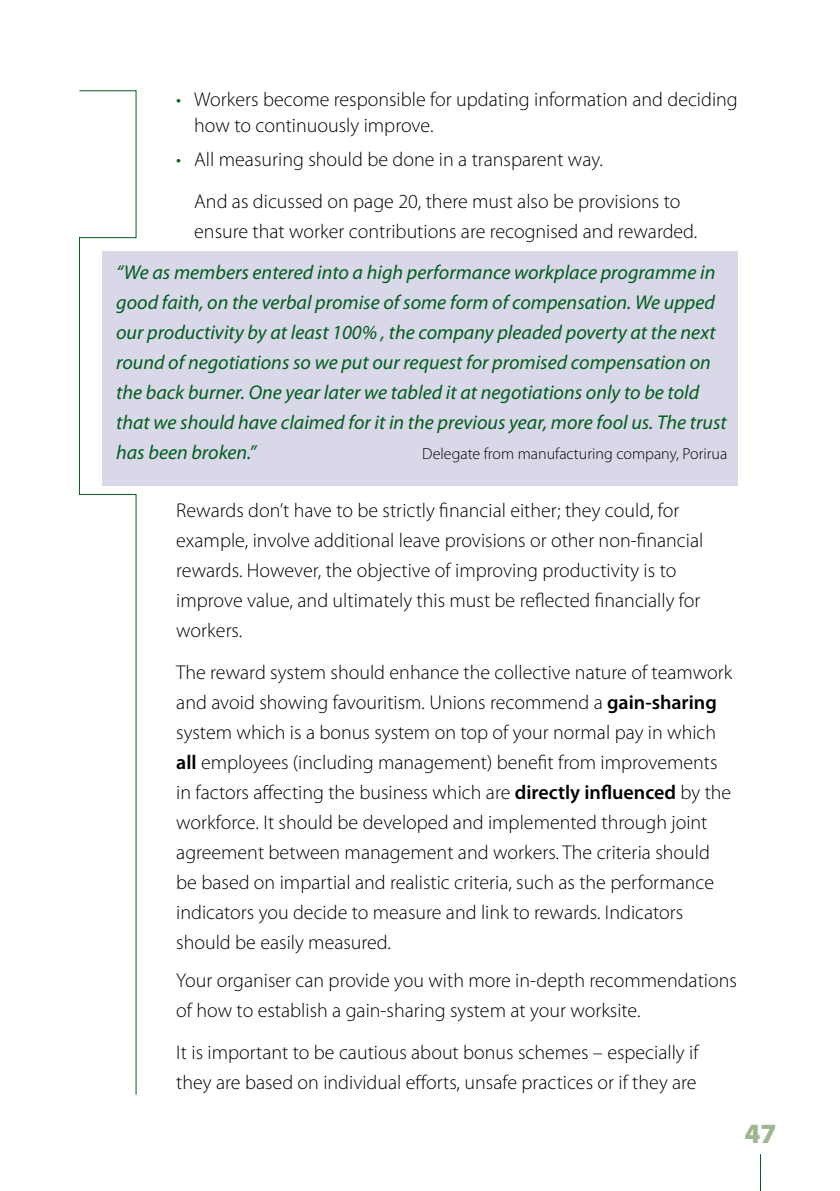
<style>
.page{position:relative;width:840px;height:1191px;background:#fff}
.page>*{position:absolute;margin:0;border:0;box-sizing:border-box;transform-origin:0 0}
.t1{font:900 28px "Myriad Pro";color:#9db792}
.t2{font:300 20px/30px "Myriad Pro";color:#000}
.t3{font:italic 20px/30px "Myriad Pro";color:#005e1d}
.t4{font:300 16px "Myriad Pro";color:#000}
.s1{color:#005e1d}
.s2{font-weight:600}
</style>
<div class="page">
<hr style="left:759px;top:1154px;width:1px;height:37px;background:#005e1d">
<div style="left:102px;top:251px;width:635px;height:235px;background:#d9d8e8"></div>
<svg style="left:79px;top:90px;width:57px;height:1005px"></svg>
<p class="t2" style="left:194px;top:86px;width:544px;line-height:26px;text-indent:-18px"><span class="s1">•</span> Workers become responsible for updating information and deciding how to continuously improve.</p>
<p class="t2" style="left:194px;top:139px;width:487px;line-height:41.4px;text-indent:-18px"><span class="s1">•</span> All measuring should be done in a transparent way.<br>And as dicussed on page 20, there must also be provisions to</p>
<p class="t2" style="left:194px;top:216px;width:504px">ensure that worker contributions are recognised and rewarded.</p>
<p class="t3" style="left:116px;top:257px;width:611px">“We as members entered into a high performance workplace programme in good faith, on the verbal promise of some form of compensation. We upped our productivity by at least 100% , the company pleaded poverty at the next round of negotiations so we put our request for promised compensation on the back burner. One year later we tabled it at negotiations only to be told that we should have claimed for it in the previous year, more fool us. The trust has been broken.”</p>
<p class="t4" style="left:422px;top:444px;width:306px">Delegate from manufacturing company, Porirua</p>
<p class="t2" style="left:176px;top:495px;width:528px">Rewards don’t have to be strictly financial either; they could, for example, involve additional leave provisions or other non-financial rewards. However, the objective of improving productivity is to improve value, and ultimately this must be reflected financially for workers.</p>
<p class="t2" style="left:176px;top:657px;width:557px">The reward system should enhance the collective nature of teamwork and avoid showing favouritism. Unions recommend a <span class="s2">gain-sharing </span>system which is a bonus system on top of your normal pay in which <span class="s2">all</span> employees (including management) benefit from improvements in factors affecting the business which are <span class="s2">directly influenced</span> by the workforce. It should be developed and implemented through joint agreement between management and workers. The criteria should be based on impartial and realistic criteria, such as the performance indicators you decide to measure and link to rewards. Indicators should be easily measured.</p>
<p class="t2" style="left:176px;top:965px;width:562px">Your organiser can provide you with more in-depth recommendations of how to establish a gain-sharing system at your worksite.</p>
<p class="t2" style="left:176px;top:1037px;width:523px">It is important to be cautious about bonus schemes – especially if they are based on individual efforts, unsafe practices or if they are</p>
<h1 class="t1" style="left:744px;top:1114px;width:17px">47</h1>
</div>
